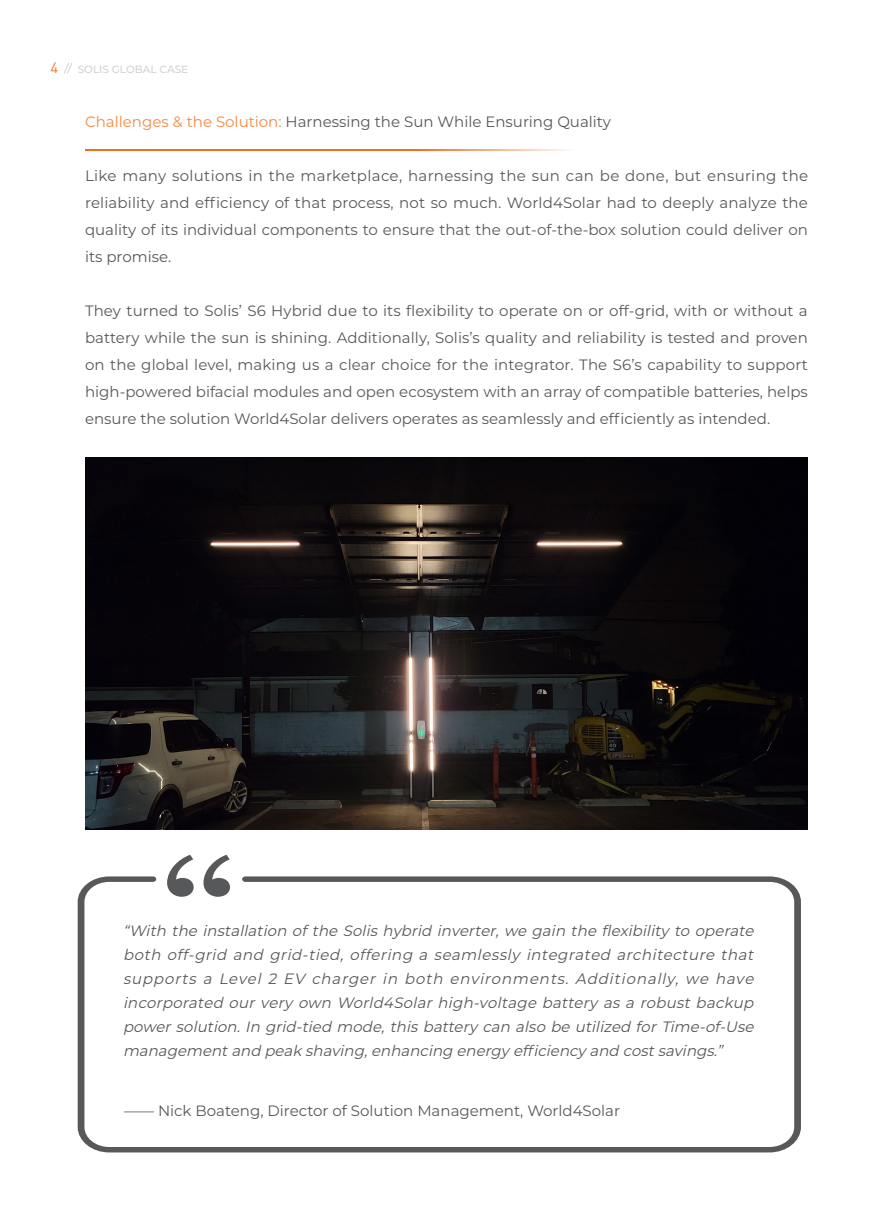
<style>
.page{position:relative;width:893px;height:1212px;background:#fff}
.page>*{position:absolute;margin:0;border:0;box-sizing:border-box;transform-origin:0 0}
.段落样式1{font:15px/27px "Montserrat";color:#57585a;text-align:justify}
.段落样式1-2{font:italic 15px/24px "Montserrat";color:#57585a;text-align:justify}
.t1{font:15px "DIN Pro";color:#f37932}
.t2{font:500 10.5px "Montserrat";color:#d1d2d4}
.s1{color:#f68945}
</style>
<div class="page">
<svg style="left:64px;top:63px;width:9px;height:11px"></svg>
<hr style="left:85px;top:149px;width:493px;height:1px;background:#f36e21">
<img style="left:85px;top:458px;width:723px;height:371px">
<svg style="left:168px;top:855px;width:62px;height:21px"></svg>
<svg style="left:78px;top:876px;width:723px;height:276px"></svg>
<p class="t1" style="left:51px;top:58px;width:9px">4</p>
<p class="t2" style="left:78px;top:62px;width:112px">SOLIS GLOBAL CASE</p>
<p class="段落样式1" style="left:85px;top:108px;width:527px"><span class="s1">Challenges &amp; the Solution:</span> Harnessing the Sun While Ensuring Quality</p>
<p class="段落样式1" style="left:85px;top:162px;width:725px">Like many solutions in the marketplace, harnessing the sun can be done, but ensuring the reliability and efficiency of that process, not so much. World4Solar had to deeply analyze the quality of its individual components to ensure that the out-of-the-box solution could deliver on its promise.</p>
<p class="段落样式1" style="left:85px;top:297px;width:724px">They turned to Solis’ S6 Hybrid due to its flexibility to operate on or off-grid, with or without a battery while the sun is shining. Additionally, Solis’s quality and reliability is tested and proven on the global level, making us a clear choice for the integrator. The S6’s capability to support high-powered bifacial modules and open ecosystem with an array of compatible batteries, helps ensure the solution World4Solar delivers operates as seamlessly and efficiently as intended.</p>
<p class="段落样式1-2" style="left:123px;top:918px;width:636px">“With the installation of the Solis hybrid inverter, we gain the flexibility to operate both off-grid and grid-tied, offering a seamlessly integrated architecture that supports a Level 2 EV charger in both environments. Additionally, we have incorporated our very own World4Solar high-voltage battery as a robust backup power solution. In grid-tied mode, this battery can also be utilized for Time-of-Use managementand peak shaving,enhancing energy efficiency and costsavings.”</p>
<p class="段落样式1" style="left:124px;top:1096px;width:497px">—— Nick Boateng, Director of Solution Management, World4Solar</p>
</div>
